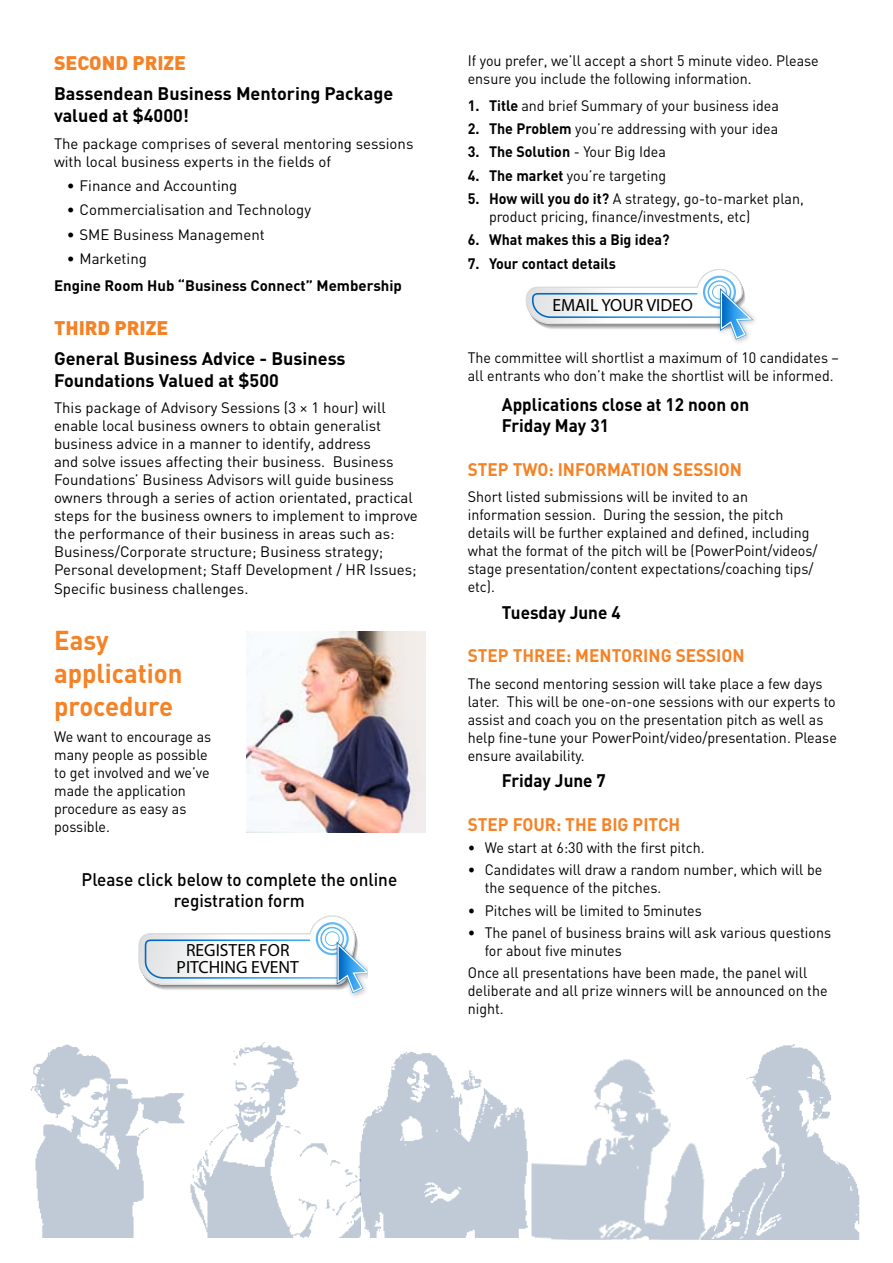
<style>
.page{position:relative;width:893px;height:1263px;background:#fff}
.page>*{position:absolute;margin:0;border:0;box-sizing:border-box;transform-origin:0 0}
.t1{font:700 27px/33px "DIN";color:#f58225;scale:.95 1}
.t2{font:900 19.5px "DIN";color:#f58225}
.t3{font:700 18px/21.6px "DIN";color:#000}
.t4{font:700 18px "DIN";color:#f58225;scale:.95 1}
.t5{font:700 18px/21.3px "DIN";color:#000;scale:.95 1}
.t6{font:500 18px/21.6px "DIN";color:#000;text-align:center;scale:.95 1}
.t7{font:17.7px/17.7px "Myriad Pro";color:#000;text-align:center}
.t8{font:15px/18px "DIN";color:#000;scale:.95 1}
.t9{font:15px/18px "DIN";color:#000}
.t10{font:700 15px "DIN";color:#000;scale:.95 1}
.t11{font:700 15px "DIN";color:#000}
.s1{font-weight:700}
.s2{font-weight:400}
</style>
<div class="page">
<img style="left:247px;top:631px;width:178px;height:202px">
<img style="left:190px;top:1041px;width:157px;height:196px">
<img style="left:732px;top:1044px;width:128px;height:196px">
<img style="left:534px;top:1059px;width:198px;height:181px">
<img style="left:31px;top:1044px;width:154px;height:193px">
<img style="left:347px;top:1052px;width:225px;height:185px">
<img style="left:350px;top:993px;width:14px;height:4px">
<svg style="left:138px;top:915px;width:229px;height:78px"></svg>
<img style="left:734px;top:318px;width:21px;height:25px">
<svg style="left:526px;top:269px;width:228px;height:71px"></svg>
<h2 class="t2" style="left:54px;top:50px;width:134px">SECOND PRIZE</h2>
<p class="t3" style="left:54px;top:82px;width:341px">Bassendean Business Mentoring Package valued at $4000!</p>
<p class="t9" style="left:54px;top:134px;width:361px">The package comprises of several mentoring sessions with local business experts in the fields of</p>
<p class="t9" style="left:67px;top:176px;width:172px">• Finance and Accounting</p>
<p class="t9" style="left:67px;top:201px;width:246px">• Commercialisation and Technology</p>
<p class="t9" style="left:67px;top:225px;width:200px">• SM E Business Management</p>
<p class="t9" style="left:67px;top:249px;width:82px">• Marketing</p>
<p class="t11" style="left:54px;top:275px;width:349px">Engine Room H ub “Business Connect” Membership</p>
<h2 class="t2" style="left:54px;top:315px;width:116px">THIRD PRIZE</h2>
<p class="t3" style="left:54px;top:347px;width:293px">General Business Advice - Business<br>Foundations Valued at $500</p>
<p class="t9" style="left:54px;top:399px;width:365px">This package of Advisory Sessions (3 × 1 hour) will enable local business owners to obtain generalist business advice in a manner to identify, address<br>and solve issues affecting their business. Business Foundations’ Business Advisors will guide business owners through a series of action orientated, practical steps for the business owners to implement to improve the performance of their business in areas such as:<br>Business/Corporate structure; Business strategy; Personal development; Staff Development / H R Issues; Specific business challenges.</p>
<h1 class="t1" style="left:54px;top:622px;width:137px">Easy application procedure</h1>
<p class="t8" style="left:54px;top:727px;width:167px">We want to encourage as many people as possible to get involved and we’ve made the application procedure as easy as possible.</p>
<p class="t6" style="left:82px;top:868px;width:334px">Please click below to complete the online registration form</p>
<p class="t7" style="left:177px;top:941px;width:124px">REGISTER FOR<br>PITCHING EVENT</p>
<p class="t8" style="left:468px;top:52px;width:371px">If you prefer, we’ll accept a short 5 minute video. Please ensure you include the following information.</p>
<p class="t8" style="left:468px;top:96px;width:329px"><span class="s1">1. Title</span> and brief Summary of your business idea</p>
<p class="t8" style="left:468px;top:119px;width:328px"><span class="s1">2. The Problem</span> you’re addressing with your idea</p>
<p class="t10" style="left:468px;top:142px;width:210px">3. The Solution <span class="s2">- Your Big I dea</span></p>
<p class="t8" style="left:468px;top:166px;width:210px"><span class="s1">4. The market</span> you’re targeting</p>
<p class="t8" style="left:489px;top:189px;width:333px;text-indent:-21px"><span class="s1">5. How will you do it?</span> A strategy, go-to-market plan, product pricing, finance/investments, etc)</p>
<p class="t10" style="left:468px;top:230px;width:214px">6. What makes this a Big idea?</p>
<p class="t10" style="left:468px;top:253px;width:158px">7. Your contact details</p>
<p class="t7" style="left:556px;top:170px;width:124px">REGISTER FOR<br>PITCHING EVENT</p>
<p class="t7" style="left:552px;top:296px;width:142px">EMAIL YOUR VIDEO</p>
<p class="t8" style="left:468px;top:348px;width:392px">The committee will shortlist a maximum of 10 candidates – all entrants who don’t make the shortlist will be informed.</p>
<p class="t5" style="left:502px;top:393px;width:262px">Applications close at 12 noon on<br>Friday May 31</p>
<p class="t4" style="left:468px;top:457px;width:125px">STEP TWO: Informatio</p>
<p class="t4" style="left:657px;top:457px;width:28px">n sessio</p>
<p class="t4" style="left:730px;top:457px;width:14px">n</p>
<p class="t8" style="left:468px;top:488px;width:370px">Short listed submissions will be invited to an information session. During the session, the pitch details will be further explained and defined, including what the format of the pitch will be (PowerPoint/videos/ stage presentation/content expectations/coaching tips/ etc).</p>
<p class="t5" style="left:502px;top:601px;width:127px">Tuesday June 4</p>
<p class="t4" style="left:468px;top:644px;width:290px">STEP TH REE: MENTORING SESSION</p>
<p class="t8" style="left:468px;top:674px;width:390px">The second mentoring session will take place a few days later. This will be one-on-one sessions with our experts to assist and coach you on the presentation pitch as well as help fine-tune your PowerPoint/video/presentation. Please ensure availability.</p>
<p class="t5" style="left:502px;top:769px;width:111px">Friday June 7</p>
<p class="t4" style="left:468px;top:813px;width:222px">STEP FOUR: TH E BIG PITCH</p>
<p class="t8" style="left:468px;top:838px;width:251px">• We start at 6:30 with the first pitch.</p>
<p class="t8" style="left:485px;top:861px;width:357px;text-indent:-17px">• Candidates will draw a random number, which will be the sequence of the pitches.</p>
<p class="t8" style="left:468px;top:901px;width:248px">• Pitches will be limited to 5minutes</p>
<p class="t8" style="left:485px;top:923px;width:366px;text-indent:-17px">• The panel of business brains will ask various questions for about five minutes</p>
<p class="t8" style="left:468px;top:963px;width:380px">Once all presentations have been made, the panel will deliberate and all prize winners will be announced on the night.</p>
</div>
